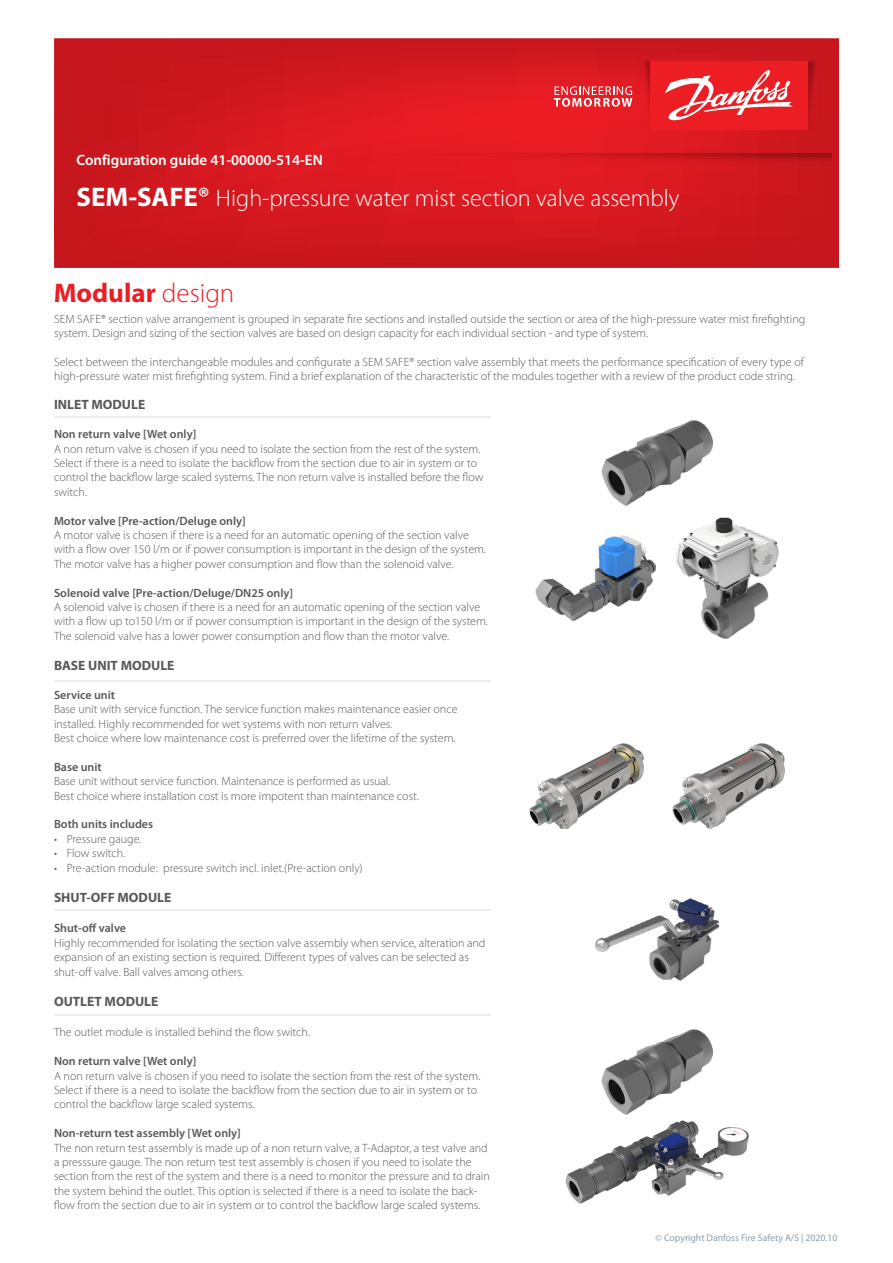
<style>
.page{position:relative;width:893px;height:1263px;background:#fff}
.page>*{position:absolute;margin:0;border:0;box-sizing:border-box;transform-origin:0 0}
.t1{font:700 27px "Myriad Pro";color:#ed1d24}
.t2{font:300 24px "Myriad Pro";color:#fff}
.t3{font:600 15px "Myriad Pro";color:#fff}
.t4{font:700 13.5px "Myriad Pro";color:#58585a}
.t5{font:300 12px/14.4px "Myriad Pro";color:#58585a}
.t6{font:600 12px "Myriad Pro";color:#58585a}
.t7{font:9.75px "Myriad Pro";color:#8b9faa}
.s1{font-weight:700;font-size:27px}
.s2{font-weight:600;font-size:27px}
.s3{font-weight:300}
</style>
<div class="page">
<svg style="left:54px;top:38px;width:785px;height:230px;background:#d2181f"></svg>
<svg style="left:808px;top:61px;width:13px;height:69px"></svg>
<svg style="left:638px;top:61px;width:12px;height:69px"></svg>
<div style="left:650px;top:61px;width:158px;height:69px;background:#ed1d24"></div>
<svg style="left:554px;top:86px;width:78px;height:21px;background:#ef696e"></svg>
<svg style="left:664px;top:70px;width:129px;height:51px"></svg>
<svg style="left:334px;top:153px;width:497px;height:13px;background:#d3171f"></svg>
<hr style="left:54px;top:681px;width:437px;height:1px;background:#eaeef0">
<hr style="left:54px;top:416px;width:437px;height:2px;background:#eaeef0">
<hr style="left:54px;top:909px;width:437px;height:2px;background:#eaeef0">
<hr style="left:54px;top:1014px;width:437px;height:2px;background:#eaeef0">
<img style="left:601px;top:420px;width:111px;height:85px">
<img style="left:676px;top:518px;width:102px;height:120px">
<img style="left:535px;top:535px;width:120px;height:85px">
<img style="left:595px;top:898px;width:123px;height:83px">
<img style="left:673px;top:744px;width:111px;height:85px">
<img style="left:529px;top:744px;width:114px;height:85px">
<img style="left:565px;top:1121px;width:183px;height:83px">
<img style="left:601px;top:1029px;width:111px;height:85px">
<p class="t3" style="left:76px;top:152px;width:248px">Configuration guide 41-00000-514-EN</p>
<h2 class="t2" style="left:76px;top:185px;width:604px"><span class="s1">SEM-SAFE</span><span class="s2">®</span> High-pressure water mist section valve assembly</h2>
<h1 class="t1" style="left:54px;top:278px;width:182px">Modular <span class="s3">design</span></h1>
<p class="t5" style="left:54px;top:311px;width:753px">SEM SAFE® section valve arrangement is grouped in separate fire sections and installed outside the section or area of the high-pressure water mist firefighting system. Design and sizing of the section valves are based on design capacity for each individual section - and type of system.</p>
<p class="t5" style="left:54px;top:355px;width:751px">Select between the interchangeable modules and configurate a SEM SAFE® section valve assembly that meets the performance specification of every type of high-pressure water mist firefighting system. Find a brief explanation of the characteristic of the modules together with a review of the product code string.</p>
<p class="t4" style="left:54px;top:397px;width:93px">INLET MODULE</p>
<p class="t6" style="left:54px;top:428px;width:144px">Non return valve [Wet only]</p>
<p class="t5" style="left:54px;top:442px;width:431px">A non return valve is chosen if you need to isolate the section from the rest of the system.<br>Select if there is a need to isolate the backflow from the section due to air in system or to control the backflow large scaled systems. The non return valve is installed before the flow switch.</p>
<p class="t6" style="left:54px;top:514px;width:193px">Motor valve [Pre-action/Deluge only]</p>
<p class="t5" style="left:54px;top:528px;width:434px">A motor valve is chosen if there is a need for an automatic opening of the section valve with a flow over 150 l/m or if power consumption is important in the design of the system.<br>The motor valve has a higher power consumption and flow than the solenoid valve.</p>
<p class="t6" style="left:54px;top:586px;width:241px">Solenoid valve [Pre-action/Deluge/DN25 only]</p>
<p class="t5" style="left:54px;top:600px;width:436px">A solenoid valve is chosen if there is a need for an automatic opening of the section valve with a flow up to150 l/m or if power consumption is important in the design of the system.<br>The solenoid valve has a lower power consumption and flow than the motor valve.</p>
<p class="t4" style="left:54px;top:658px;width:122px">BASE UNIT MODULE</p>
<p class="t6" style="left:54px;top:688px;width:63px">Service unit</p>
<p class="t5" style="left:54px;top:702px;width:405px">Base unit with service function. The service function makes maintenance easier once installed. Highly recommended for wet systems with non return valves.<br>Best choice where low maintenance cost is preferred over the lifetime of the system.</p>
<p class="t6" style="left:54px;top:760px;width:49px">Base unit</p>
<p class="t5" style="left:54px;top:774px;width:366px">Base unit without service function. Maintenance is performed as usual.<br>Best choice where installation cost is more impotent than maintenance cost.</p>
<p class="t6" style="left:54px;top:818px;width:101px">Both units includes</p>
<p class="t5" style="left:54px;top:832px;width:89px">• Pressure gauge.</p>
<p class="t5" style="left:54px;top:846px;width:73px">• Flow switch.</p>
<p class="t5" style="left:54px;top:861px;width:310px">• Pre-action module: pressure switch incl. inlet.(Pre-action only)</p>
<p class="t4" style="left:54px;top:890px;width:119px">SHUT-OFF MODULE</p>
<p class="t6" style="left:54px;top:922px;width:74px">Shut-off valve</p>
<p class="t5" style="left:54px;top:936px;width:433px">Highly recommended for isolating the section valve assembly when service, alteration and expansion of an existing section is required. Different types of valves can be selected as shut-off valve. Ball valves among others.</p>
<p class="t4" style="left:54px;top:994px;width:106px">OUTLET MODULE</p>
<p class="t5" style="left:54px;top:1025px;width:258px">The outlet module is installed behind the flow switch.</p>
<p class="t6" style="left:54px;top:1054px;width:144px">Non return valve [Wet only]</p>
<p class="t5" style="left:54px;top:1068px;width:428px">A non return valve is chosen if you need to isolate the section from the rest of the system.<br>Select if there is a need to isolate the backflow from the section due to air in system or to control the backflow large scaled systems.</p>
<p class="t6" style="left:54px;top:1126px;width:188px">Non-return test assembly [Wet only]</p>
<p class="t5" style="left:54px;top:1140px;width:437px">The non return test assembly is made up of a non return valve, a T-Adaptor, a test valve and a presssure gauge. The non return test test assembly is chosen if you need to isolate the section from the rest of the system and there is a need to monitor the pressure and to drain the system behind the outlet. This option is selected if there is a need to isolate the back&shy;flow from the section due to air in system or to control the backflow large scaled systems.</p>
<p class="t7" style="left:655px;top:1232px;width:184px">© Copyright Danfoss Fire Safety A/S | 2020.10</p>
</div>
